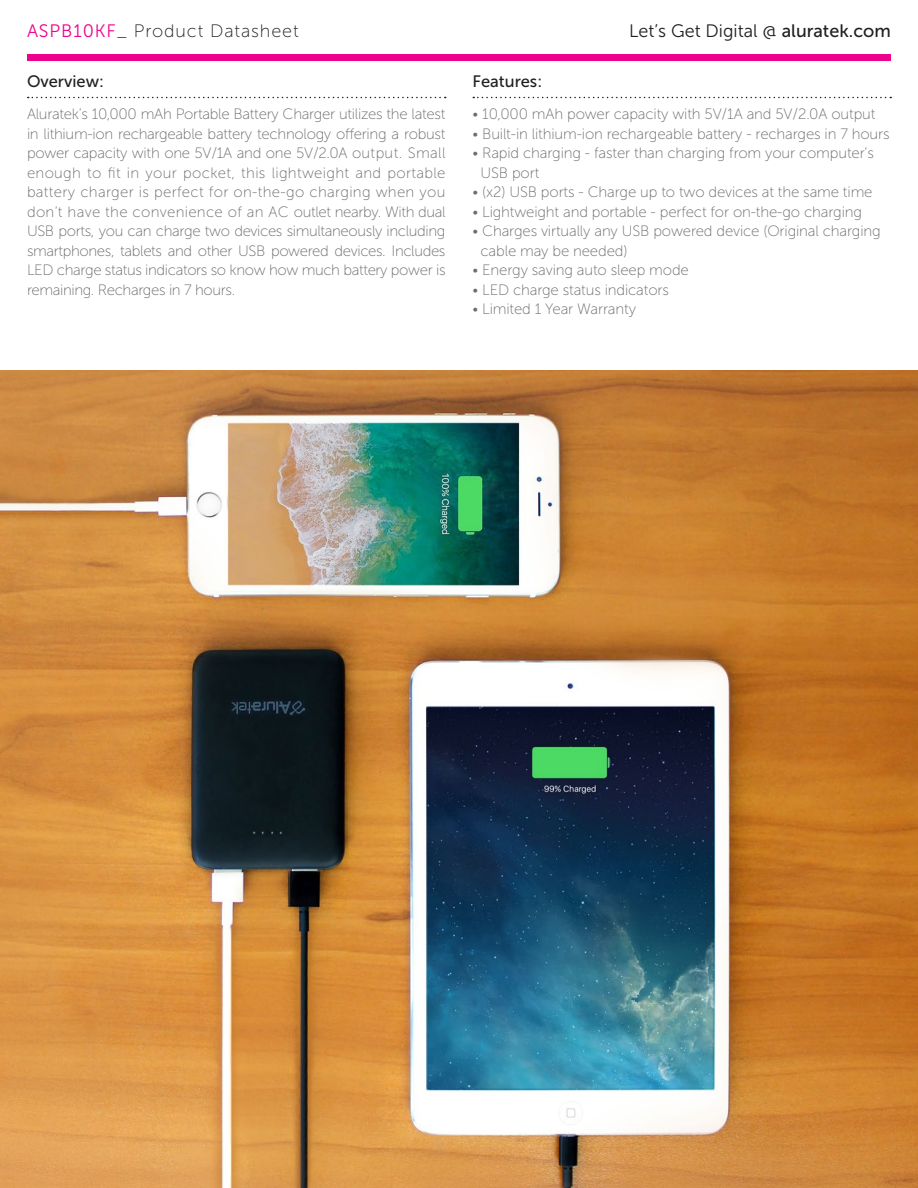
<style>
.page{position:relative;width:918px;height:1188px;background:#fff}
.page>*{position:absolute;margin:0;border:0;box-sizing:border-box;transform-origin:0 0}
.t1{font:18px "Museo Sans 300";color:#231f20}
.t2{font:18px "Museo Sans 100";letter-spacing:.05em;color:#231f20}
.t3{font:16.5px "Museo Sans 500";color:#231f20}
.t4{font:15px/19.5px "Museo Sans 100";letter-spacing:-.01em;color:#6c6d70;text-align:justify}
.s1{font-family:"Museo Sans 300";color:#ed028c}
.s2{font-family:"Museo Sans 500"}
</style>
<div class="page">
<svg style="left:28px;top:97px;width:418px;height:1px"></svg>
<svg style="left:473px;top:97px;width:418px;height:1px"></svg>
<div style="left:27px;top:54px;width:864px;height:7px;background:#ed028c"></div>
<img style="left:0;top:370px;width:918px;height:818px">
<p class="t2" style="left:27px;top:21px;width:273px"><span class="s1">ASPB10KF</span>_ Product Datasheet</p>
<p class="t1" style="left:629px;top:21px;width:263px">Let’s Get Digital @ <span class="s2">aluratek.com</span></p>
<p class="t3" style="left:27px;top:72px;width:78px">Overview:</p>
<p class="t4" style="left:27px;top:105px;width:420px">Aluratek’s 10,000 mAh Portable Battery Charger utilizes the latest in lithium-ion rechargeable battery technology offering a robust power capacity with one 5V/1A and one 5V/2.0A output. Small enough to fit in your pocket, this lightweight and portable battery charger is perfect for on-the-go charging when you don’t have the convenience of an AC outlet nearby. With dual USB ports, you can charge two devices simultaneously including smartphones, tablets and other USB powered devices. Includes LED charge status indicators so know how much battery power is remaining. Recharges in 7 hours.</p>
<p class="t3" style="left:472px;top:72px;width:71px">Features:</p>
<p class="t4" style="left:472px;top:105px;width:405px">• 10,000 mAh power capacity with 5V/1A and 5V/2.0A output</p>
<p class="t4" style="left:472px;top:124px;width:419px">• Built-in lithium-ion rechargeable battery - recharges in 7 hours</p>
<p class="t4" style="left:472px;top:144px;width:403px">• Rapid charging - faster than charging from your computer’s</p>
<p class="t4" style="left:481px;top:163px;width:60px">USB port</p>
<p class="t4" style="left:472px;top:183px;width:402px">• (x2) USB ports - Charge up to two devices at the same time</p>
<p class="t4" style="left:472px;top:202px;width:391px">• Lightweight and portable - perfect for on-the-go charging</p>
<p class="t4" style="left:472px;top:222px;width:410px">• Charges virtually any USB powered device (Original charging</p>
<p class="t4" style="left:481px;top:241px;width:149px">cable may be needed)</p>
<p class="t4" style="left:472px;top:261px;width:218px">• Energy saving auto sleep mode</p>
<p class="t4" style="left:472px;top:280px;width:198px">• LED charge status indicators</p>
<p class="t4" style="left:472px;top:300px;width:165px">• Limited 1 Year Warranty</p>
</div>
